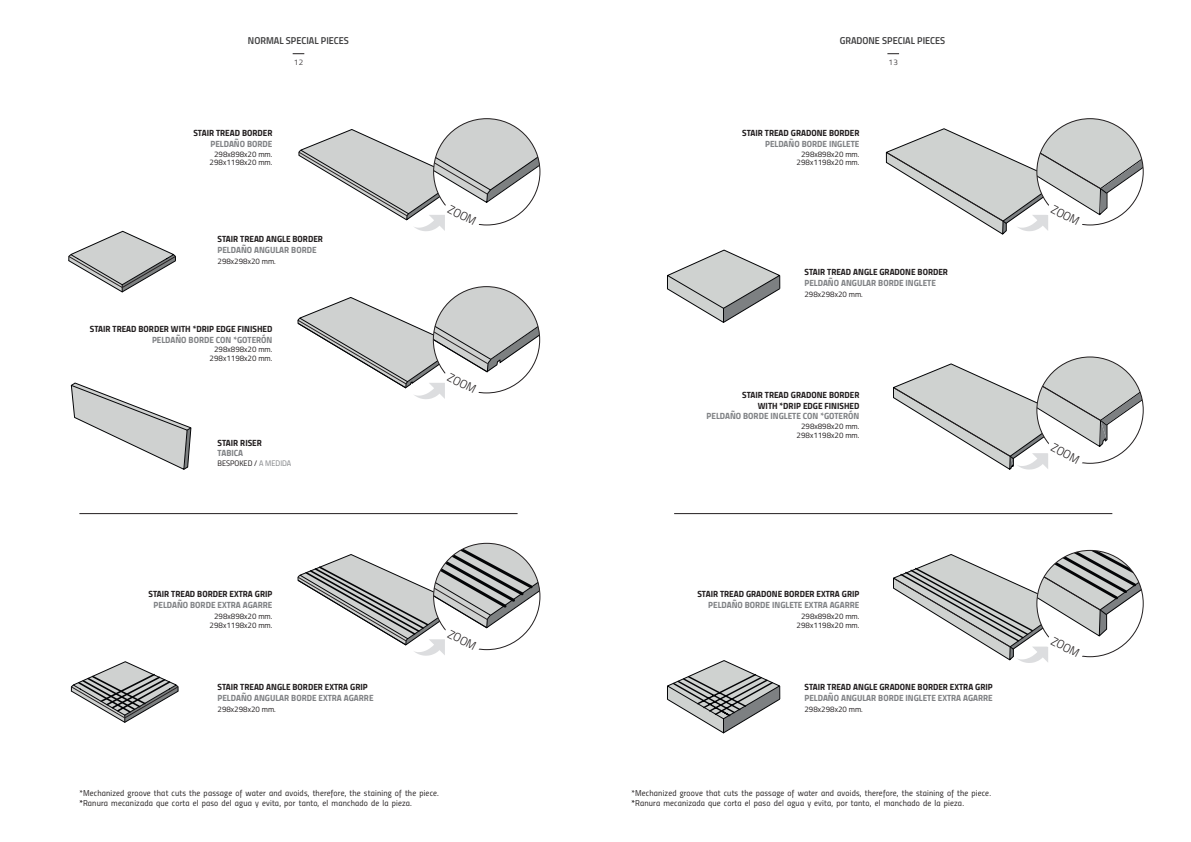
<style>
.page{position:relative;width:1191px;height:842px;background:#fff}
.page>*{position:absolute;margin:0;border:0;box-sizing:border-box;transform-origin:0 0}
.t1{font:12px "Titillium Light Upright";color:#231f20}
.t2{font:10px "Titillium Semibold Upright";color:#3e3e3f}
.t3{font:9px/10.8px "Titillium Bold Upright";color:#231f20;text-align:right}
.t4{font:9px "Titillium Bold Upright";color:#808285}
.t5{font:8.5px "Titillium Regular Upright";letter-spacing:.02em;color:#231f20}
.t6{font:8px/7.8px "Titillium Regular Upright";color:#231f20;text-align:center}
.t7{font:8px "Titillium Light Upright";color:#231f20}
.s1{color:#808285}
.s2{font-family:"Titillium Semibold Upright"}
</style>
<div class="page">
<svg style="left:887px;top:54px;width:12px;height:1px"></svg>
<svg style="left:68px;top:231px;width:108px;height:61px"></svg>
<svg style="left:71px;top:661px;width:108px;height:62px"></svg>
<hr style="left:79px;top:513px;width:438px;height:1px;background:#231f20">
<hr style="left:674px;top:513px;width:438px;height:1px;background:#231f20">
<svg style="left:71px;top:382px;width:121px;height:88px"></svg>
<svg style="left:298px;top:119px;width:242px;height:112px"></svg>
<svg style="left:297px;top:287px;width:242px;height:112px"></svg>
<svg style="left:297px;top:543px;width:243px;height:113px"></svg>
<svg style="left:667px;top:660px;width:114px;height:74px"></svg>
<svg style="left:667px;top:249px;width:114px;height:74px"></svg>
<svg style="left:885px;top:119px;width:258px;height:116px"></svg>
<svg style="left:893px;top:357px;width:250px;height:113px"></svg>
<svg style="left:893px;top:550px;width:250px;height:113px"></svg>
<p class="t2" style="left:248px;top:32px;width:102px">NORMAL SPECIAL PIECES</p>
<p class="t2" style="left:839px;top:32px;width:107px">GRADONE SPECIAL PIECES</p>
<p class="t7" style="left:294px;top:56px;width:11px">12</p>
<p class="t7" style="left:888px;top:56px;width:11px">13</p>
<p class="t3" style="left:193px;top:127px;width:81px">STAIR TREAD BORDER</p>
<p class="t4" style="left:210px;top:137px;width:63px">PELDAÑO BORDE</p>
<p class="t6" style="left:210px;top:150px;width:64px">298x898x20 mm.<br>298x1198x20 mm.</p>
<h1 class="t1" style="left:453px;top:200px;width:31px;rotate:28deg">ZOOM</h1>
<p class="t3" style="left:742px;top:127px;width:119px">STAIR TREAD GRADONE BORDER</p>
<p class="t4" style="left:765px;top:137px;width:96px">PELDAÑO BORDE INGLETE</p>
<p class="t6" style="left:796px;top:150px;width:64px">298x898x20 mm.<br>298x1198x20 mm.</p>
<p class="t3" style="left:217px;top:233px;width:107px">STAIR TREAD ANGLE BORDER</p>
<p class="t4" style="left:217px;top:243px;width:101px">PELDAÑO ANGULAR BORDE</p>
<p class="t6" style="left:217px;top:257px;width:60px">298x298x20 mm.</p>
<p class="t3" style="left:90px;top:323px;width:184px">STAIR TREAD BORDER WITH *DRIP EDGE FINISHED</p>
<p class="t4" style="left:152px;top:333px;width:122px">PELDAÑO BORDE CON *GOTERÓN</p>
<p class="t6" style="left:214px;top:345px;width:60px">298x898x20 mm.</p>
<p class="t6" style="left:210px;top:354px;width:64px">298x1198x20 mm.</p>
<p class="t3" style="left:217px;top:436px;width:46px">STAIR RISER</p>
<p class="t4" style="left:217px;top:446px;width:27px">TABICA</p>
<p class="t6" style="left:217px;top:459px;width:75px">BESPOKED / <span class="s1">A MEDIDA</span></p>
<p class="t3" style="left:149px;top:588px;width:125px">STAIR TREAD BORDER EXTRA GRIP</p>
<p class="t4" style="left:154px;top:598px;width:120px">PELDAÑO BORDE EXTRA AGARRE</p>
<h1 class="t1" style="left:453px;top:368px;width:31px;rotate:28deg">ZOOM</h1>
<p class="t3" style="left:804px;top:266px;width:145px">STAIR TREAD ANGLE GRADONE BORDER</p>
<p class="t4" style="left:804px;top:276px;width:133px">PELDAÑO ANGULAR BORDE INGLETE</p>
<p class="t6" style="left:804px;top:289px;width:60px">298x298x20 mm.</p>
<p class="t3" style="left:742px;top:389px;width:119px">STAIR TREAD GRADONE BORDER<br>WITH *DRIP EDGE FINISHED</p>
<p class="t4" style="left:706px;top:409px;width:154px">PELDAÑO BORDE INGLETE CON *GOTERÓN</p>
<p class="t6" style="left:801px;top:422px;width:60px">298x898x20 mm.</p>
<p class="t6" style="left:796px;top:431px;width:64px">298x1198x20 mm.</p>
<p class="t3" style="left:697px;top:588px;width:163px">STAIR TREAD GRADONE BORDER EXTRA GRIP</p>
<p class="t4" style="left:708px;top:598px;width:153px">PELDAÑO BORDE INGLETE EXTRA AGARRE</p>
<p class="t6" style="left:214px;top:612px;width:60px">298x898x20 mm.</p>
<p class="t6" style="left:801px;top:612px;width:60px">298x898x20 mm.</p>
<p class="t6" style="left:210px;top:621px;width:64px">298x1198x20 mm.</p>
<p class="t6" style="left:796px;top:621px;width:64px">298x1198x20 mm.</p>
<h1 class="t1" style="left:453px;top:625px;width:31px;rotate:28deg">ZOOM</h1>
<p class="t3" style="left:217px;top:681px;width:152px">STAIR TREAD ANGLE BORDER EXTRA GRIP</p>
<p class="t4" style="left:217px;top:690px;width:157px">PELDAÑO ANGULAR BORDE EXTRA AGARRE</p>
<p class="t3" style="left:804px;top:681px;width:190px">STAIR TREAD ANGLE GRADONE BORDER EXTRA GRIP</p>
<p class="t4" style="left:804px;top:690px;width:190px">PELDAÑO ANGULAR BORDE INGLETE EXTRA AGARRE</p>
<p class="t6" style="left:217px;top:705px;width:60px">298x298x20 mm.</p>
<p class="t6" style="left:804px;top:705px;width:60px">298x298x20 mm.</p>
<p class="t5" style="left:79px;top:786px;width:361px">*Mechanized groove that cuts the passage of water and avoids, therefore, the staining of the piece.</p>
<p class="t5" style="left:631px;top:786px;width:361px">*Mechanized groove that cuts the passage of water and avoids, therefore, the staining of the piece.</p>
<p class="t5" style="left:79px;top:797px;width:334px"><span class="s2">*</span>Ranura mecanizada que corta el paso del agua y evita, por tanto, el manchado de la pieza.</p>
<p class="t5" style="left:631px;top:797px;width:334px"><span class="s2">*</span>Ranura mecanizada que corta el paso del agua y evita, por tanto, el manchado de la pieza.</p>
<h1 class="t1" style="left:1056px;top:200px;width:31px;rotate:28deg">ZOOM</h1>
<h1 class="t1" style="left:1056px;top:439px;width:31px;rotate:28deg">ZOOM</h1>
<h1 class="t1" style="left:1056px;top:632px;width:31px;rotate:28deg">ZOOM</h1>
</div>
